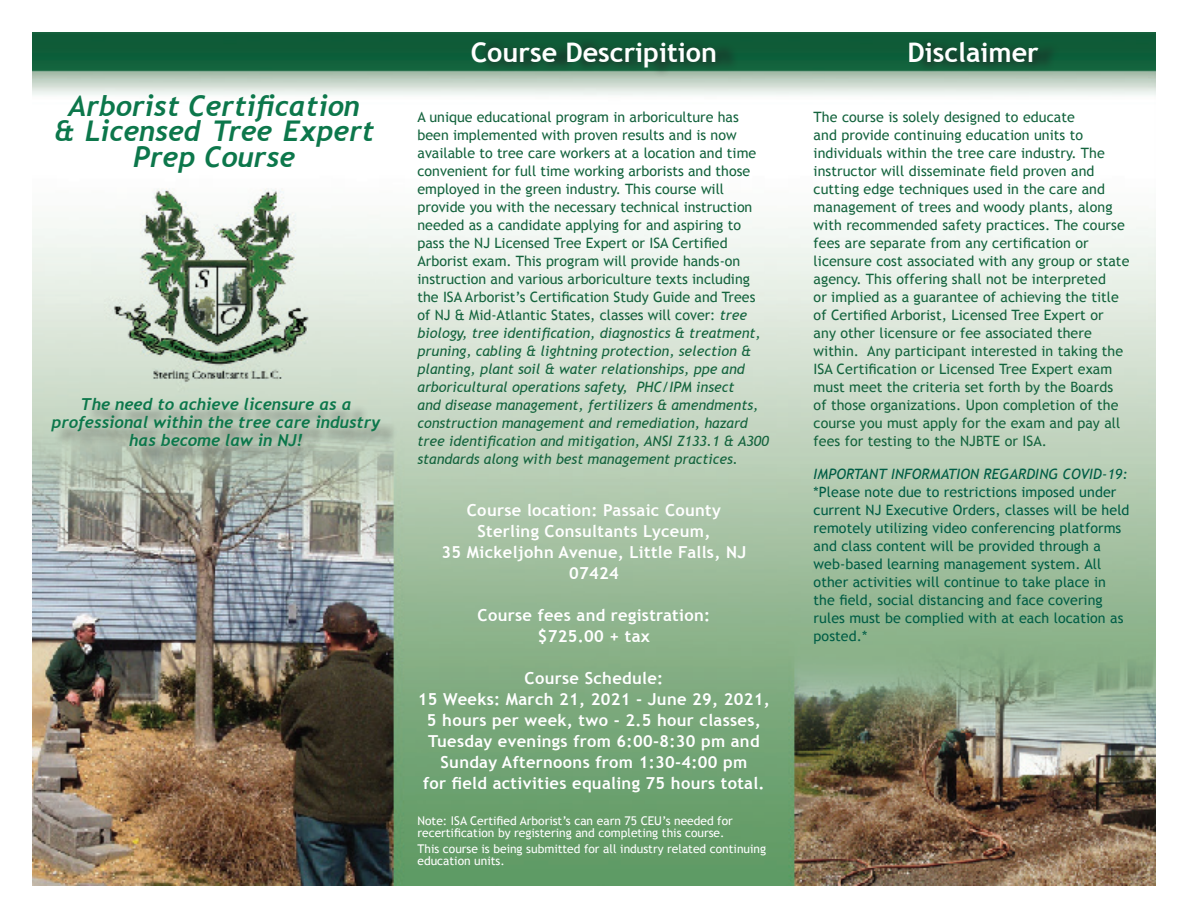
<style>
.page{position:relative;width:1188px;height:918px;background:#fff}
.page>*{position:absolute;margin:0;border:0;box-sizing:border-box;transform-origin:0 0}
.Title_Subhead{font:italic 700 28.5px/25.5px "Trebuchet";color:#0c774b;text-align:center}
.Title_Subhead-2{font:700 27px "Trebuchet MS";color:#fff}
.Title_Subhead-3{font:700 16.5px/21px "Trebuchet MS";letter-spacing:.02em;color:#fff;text-align:center}
.Title_Subhead-4{font:italic 700 16.5px/18px "Trebuchet";color:#0c774b;text-align:center}
.Title_Subhead-5{font:14.25px/18px "Trebuchet MS";letter-spacing:.005em;color:#13633d}
.Title_Subhead-6{font:14.25px/18px "Trebuchet MS";letter-spacing:.005em;color:#005d45}
.Title_Subhead-7{font:italic 14.25px "Trebuchet MS";letter-spacing:.005em;color:#005d45}
.Title_Subhead-8{font:12px/12px "Trebuchet MS";color:#fff}
.s1{font-style:italic}
</style>
<div class="page">
<img style="left:32px;top:32px;width:1124px;height:854px">
<div style="left:55px;top:400px;width:344px;height:64px;background:#231f20;opacity:.44"></div>
<div style="left:479px;top:37px;width:259px;height:40px;background:#231f20;opacity:.75"></div>
<div style="left:916px;top:37px;width:144px;height:35px;background:#231f20;opacity:.75"></div>
<p class="Title_Subhead" style="left:69px;top:93px;width:293px">Arborist Certification</p>
<p class="Title_Subhead" style="left:54px;top:118px;width:322px">&amp; Licensed Tree Expert<br>Prep Course</p>
<p class="Title_Subhead-4" style="left:81px;top:395px;width:272px">The need to achieve licensure as a</p>
<p class="Title_Subhead-4" style="left:52px;top:413px;width:330px">professional within the tree care industry has become law in NJ!</p>
<p class="Title_Subhead-2" style="left:471px;top:36px;width:248px">Course Descripition</p>
<p class="Title_Subhead-2" style="left:907px;top:36px;width:133px">Disclaimer</p>
<p class="Title_Subhead-5" style="left:418px;top:108px;width:353px">A unique educational program in arboriculture has been implemented with proven results and is now available to tree care workers at a location and time convenient for full time working arborists and those employed in the green industry. This course will provide you with the necessary technical instruction needed as a candidate applying for and aspiring to pass the NJ Licensed Tree Expert or ISA Certified Arborist exam. This program will provide hands-on instruction and various arboriculture texts including the ISA Arborist’s Certification Study Guide and Trees of NJ &amp; Mid-Atlantic States, classes will cover: <span class="s1">tree biology, tree identification, diagnostics &amp; treatment, pruning, cabling &amp; lightning protection, selection &amp; planting, plant soil &amp; water relationships, ppe and arboricultural operations safety, PHC/IPM insect<br>and disease management, fertilizers &amp; amendments, construction management and remediation, hazard tree identification and mitigation, ANSI Z133.1 &amp; A300 standards along with best management practices.</span></p>
<p class="Title_Subhead-5" style="left:814px;top:108px;width:317px">The course is solely designed to educate<br>and provide continuing education units to individuals within the tree care industry. The instructor will disseminate field proven and cutting edge techniques used in the care and management of trees and woody plants, along with recommended safety practices. The course fees are separate from any certification or licensure cost associated with any group or state agency. This offering shall not be interpreted<br>or implied as a guarantee of achieving the title of Certified Arborist, Licensed Tree Expert or any other licensure or fee associated there within. Any participant interested in taking the ISA Certification or Licensed Tree Expert exam must meet the criteria set forth by the Boards of those organizations. Upon completion of the course you must apply for the exam and pay all fees for testing to the NJBTE or ISA.</p>
<p class="Title_Subhead-7" style="left:814px;top:465px;width:316px">IMPORTANT INFORMATION REGARDING COVID-19:</p>
<p class="Title_Subhead-6" style="left:814px;top:483px;width:317px">*Please note due to restrictions imposed under current NJ Executive Orders, classes will be held remotely utilizing video conferencing platforms and class content will be provided through a web-based learning management system. All other activities will continue to take place in the field, social distancing and face covering rules must be complied with at each location as posted.*</p>
<p class="Title_Subhead-3" style="left:467px;top:500px;width:256px">Course location: Passaic County</p>
<p class="Title_Subhead-3" style="left:477px;top:521px;width:234px">Sterling Consultants Lyceum,</p>
<p class="Title_Subhead-3" style="left:442px;top:542px;width:306px">35 Mickeljohn Avenue, Little Falls, NJ<br>07424</p>
<p class="Title_Subhead-3" style="left:478px;top:605px;width:234px">Course fees and registration:</p>
<p class="Title_Subhead-3" style="left:538px;top:626px;width:114px">$725.00 + tax</p>
<p class="Title_Subhead-3" style="left:525px;top:668px;width:140px">Course Schedule:</p>
<p class="Title_Subhead-3" style="left:418px;top:689px;width:354px">15 Weeks: March 21, 2021 - June 29, 2021,</p>
<p class="Title_Subhead-3" style="left:427px;top:710px;width:335px">5 hours per week, two - 2.5 hour classes,</p>
<p class="Title_Subhead-3" style="left:428px;top:731px;width:333px">Tuesday evenings from 6:00-8:30 pm and</p>
<p class="Title_Subhead-3" style="left:440px;top:752px;width:308px">Sunday Afternoons from 1:30-4:00 pm</p>
<p class="Title_Subhead-3" style="left:423px;top:773px;width:343px">for field activities equaling 75 hours total.</p>
<p class="Title_Subhead-8" style="left:418px;top:815px;width:317px">Note: ISA Certified Arborist’s can earn 75 CEU’s needed for recertification by registering and completing this course.</p>
<p class="Title_Subhead-8" style="left:418px;top:843px;width:350px">This course is being submitted for all industry related continuing education units.</p>
</div>
